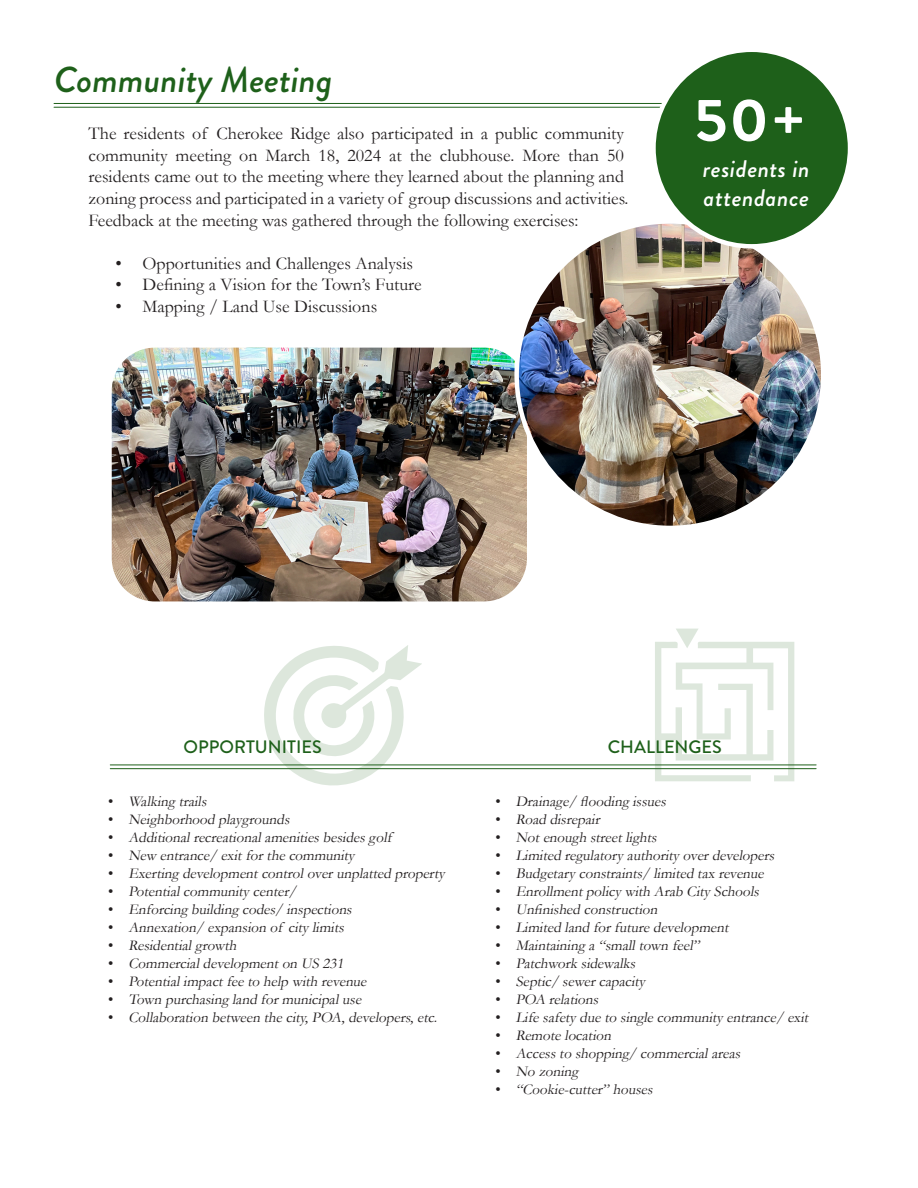
<style>
.page{position:relative;width:918px;height:1188px;background:#fff}
.page>*{position:absolute;margin:0;border:0;box-sizing:border-box;transform-origin:0 0}
.t1{font:700 60px "Brandon Grotesque";color:#fff;scale:1.05 1}
.t2{font:italic 500 36px "Brandon Grotesque";color:#1e601a}
.t3{font:italic 500 24px "Brandon Grotesque";letter-spacing:.02em;color:#fff}
.t4{font:18px/21.6px "Garamond";color:#231f20}
.t5{font:500 18px "Brandon Grotesque";color:#1e601a}
.t6{font:italic 15px "Garamond";color:#231f20}
.s1{font-style:normal}
</style>
<div class="page">
<svg style="left:259px;top:645px;width:172px;height:141px"></svg>
<svg style="left:655px;top:629px;width:139px;height:152px"></svg>
<img style="left:113px;top:349px;width:413px;height:251px">
<div style="left:108px;top:344px;width:423px;height:261px;border:4px solid #fff;border-radius:45px"></div>
<img style="left:517px;top:221px;width:306px;height:307px;border-radius:153px">
<hr style="left:54px;top:103px;width:731px;height:1px;background:#1e601a">
<hr style="left:54px;top:107px;width:731px;height:1px;background:#1e601a">
<hr style="left:110px;top:765px;width:706px;height:1px;background:#1e601a">
<hr style="left:110px;top:768px;width:706px;height:1px;background:#1e601a">
<div style="left:653px;top:50px;width:197px;height:196px;background:#1e601a;border-radius:50%"></div>
<div style="left:651px;top:48px;width:201px;height:201px;border:4px solid #fff;border-radius:50%"></div>
<p class="t2" style="left:54px;top:55px;width:280px">Community Meeting</p>
<p class="t4" style="left:89px;top:122px;width:541px">The residents of Cherokee Ridge also participated in a public community community meeting on March 18, 2024 at the clubhouse. More than 50 residents came out to the meeting where they learned about the planning and zoning process and participated in a variety of group discussions and activities.<br>Feedback at the meeting was gathered through the following exercises:</p>
<p class="t4" style="left:116px;top:252px;width:299px">• Opportunities and Challenges Analysis</p>
<p class="t4" style="left:116px;top:273px;width:308px">• Defining a Vision for the Town’s Future</p>
<p class="t4" style="left:116px;top:295px;width:263px">• Mapping / Land Use Discussions</p>
<p class="t1" style="left:694px;top:78px;width:108px">50+</p>
<p class="t3" style="left:703px;top:152px;width:108px">residents in</p>
<p class="t3" style="left:704px;top:181px;width:107px">attendance</p>
<p class="t5" style="left:184px;top:735px;width:140px">OPPORTUNITIES</p>
<p class="t5" style="left:608px;top:735px;width:116px">CHALLENGES</p>
<p class="t6" style="left:108px;top:791px;width:103px"><span class="s1">•</span> Walking trails</p>
<p class="t6" style="left:108px;top:809px;width:186px"><span class="s1">•</span> Neighborhood playgrounds</p>
<p class="t6" style="left:108px;top:827px;width:285px"><span class="s1">•</span> Additionalrecreationalamenitiesbesidesgolf</p>
<p class="t6" style="left:108px;top:845px;width:251px"><span class="s1">•</span> New entrance/ exitforthecommunity</p>
<p class="t6" style="left:108px;top:863px;width:342px"><span class="s1">•</span> Exerting developmentcontroloverunplatted property</p>
<p class="t6" style="left:108px;top:881px;width:193px"><span class="s1">•</span> Potentialcommunitycenter/</p>
<p class="t6" style="left:108px;top:899px;width:249px"><span class="s1">•</span> Enforcing building codes/ inspections</p>
<p class="t6" style="left:108px;top:917px;width:241px"><span class="s1">•</span> Annexation/ expansion of citylimits</p>
<p class="t6" style="left:108px;top:935px;width:133px"><span class="s1">•</span> Residentialgrowth</p>
<p class="t6" style="left:108px;top:953px;width:240px"><span class="s1">•</span> Commercialdevelopmenton US 231</p>
<p class="t6" style="left:108px;top:971px;width:263px"><span class="s1">•</span> Potentialimpactfeeto help with revenue</p>
<p class="t6" style="left:108px;top:989px;width:258px"><span class="s1">•</span> Town purchasing land formunicipaluse</p>
<p class="t6" style="left:108px;top:1007px;width:334px"><span class="s1">•</span> Collaboration between thecity,POA,developers,etc.</p>
<p class="t6" style="left:495px;top:791px;width:175px"><span class="s1">•</span> Drainage/ flooding issues</p>
<p class="t6" style="left:495px;top:809px;width:109px"><span class="s1">•</span> Road disrepair</p>
<p class="t6" style="left:495px;top:827px;width:166px"><span class="s1">•</span> Notenough streetlights</p>
<p class="t6" style="left:495px;top:845px;width:284px"><span class="s1">•</span> Limited regulatoryauthorityoverdevelopers</p>
<p class="t6" style="left:495px;top:863px;width:273px"><span class="s1">•</span> Budgetaryconstraints/ limited tax revenue</p>
<p class="t6" style="left:495px;top:881px;width:268px"><span class="s1">•</span> Enrollmentpolicywith Arab CitySchools</p>
<p class="t6" style="left:495px;top:899px;width:167px"><span class="s1">•</span> Unfinished construction</p>
<p class="t6" style="left:495px;top:917px;width:238px"><span class="s1">•</span> Limited land forfuturedevelopment</p>
<p class="t6" style="left:495px;top:935px;width:209px"><span class="s1">•</span> Maintaining a“smalltown feel”</p>
<p class="t6" style="left:495px;top:953px;width:145px"><span class="s1">•</span> Patchwork sidewalks</p>
<p class="t6" style="left:495px;top:971px;width:155px"><span class="s1">•</span> Septic/ sewercapacity</p>
<p class="t6" style="left:495px;top:989px;width:108px"><span class="s1">•</span> POA relations</p>
<p class="t6" style="left:495px;top:1007px;width:318px"><span class="s1">•</span> Lifesafetydueto singlecommunityentrance/ exit</p>
<p class="t6" style="left:495px;top:1025px;width:121px"><span class="s1">•</span> Remotelocation</p>
<p class="t6" style="left:495px;top:1043px;width:250px"><span class="s1">•</span> Accessto shopping/ commercialareas</p>
<p class="t6" style="left:495px;top:1061px;width:88px"><span class="s1">•</span> No zoning</p>
<p class="t6" style="left:495px;top:1079px;width:162px"><span class="s1">•</span> “Cookie-cutter” houses</p>
</div>
